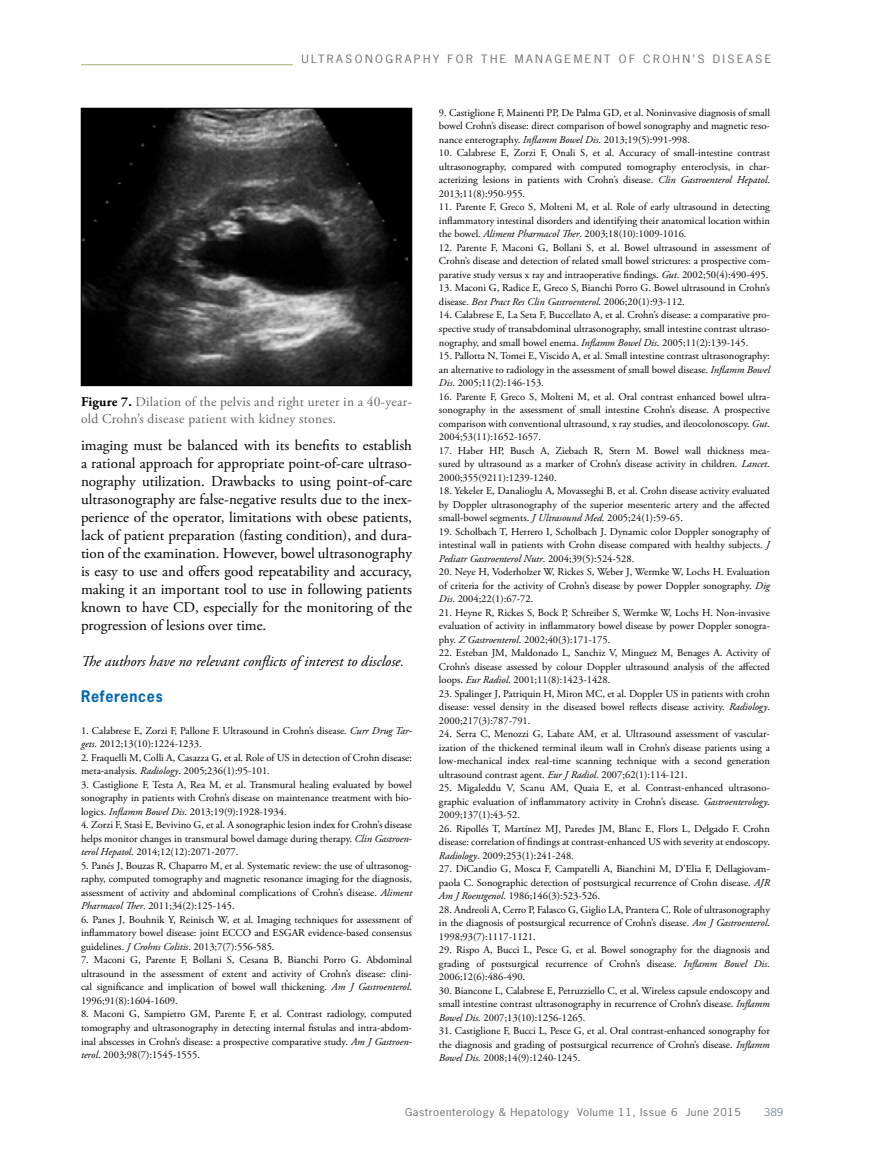
<style>
.page{position:relative;width:878px;height:1175px;background:#fff}
.page>*{position:absolute;margin:0;border:0;box-sizing:border-box;transform-origin:0 0}
.t1{font:15px/18px "Adobe Garamond Pro";color:#000;text-align:justify}
.t2{font:italic 15px "Adobe Garamond Pro";color:#000}
.t3{font:700 15px "News Gothic Std";letter-spacing:.05em;color:#0068ac;scale:.95 1}
.t4{font:13.5px/16.5px "Adobe Garamond Pro";letter-spacing:.02em;color:#636466}
.t5{font:10.8px "News Gothic Std";letter-spacing:.2em;color:#6d6e71;scale:1.11 1}
.t6{font:10.5px/13.5px "Adobe Garamond Pro";color:#000;text-align:justify}
.t7{font:10.2px "News Gothic Std";letter-spacing:.05em;color:#6d6e71;scale:1.11 1}
.t8{font:10.2px "News Gothic Std";color:#738ba5;scale:1.11 1}
.s1{font-weight:700;color:#000}
.s2{font-style:italic}
</style>
<div class="page">
<hr style="left:81px;top:64px;width:212px;height:1px;background:#a9b07b">
<img style="left:83px;top:110px;width:327px;height:274px">
<div style="left:81px;top:108px;width:331px;height:278px;border:1px solid #000"></div>
<p class="t5" style="left:301px;top:52px;width:425px">ULTRASONOGRAPHY FOR THE MANAGEMENT OF CROHN’S DISEASE</p>
<p class="t4" style="left:81px;top:394px;width:332px"><span class="s1">Figure 7.</span> Dilation of the pelvis and right ureter in a 40-year&shy;old Crohn’s disease patient with kidney stones.</p>
<p class="t1" style="left:81px;top:437px;width:332px">imaging must be balanced with its benefits to establish a rational approach for appropriate point-of-care ultraso&shy;nography utilization. Drawbacks to using point-of-care ultrasonography are false-negative results due to the inex&shy;perience of the operator, limitations with obese patients, lack of patient preparation (fasting condition), and dura&shy;tion of the examination. However, bowel ultrasonography is easy to use and offers good repeatability and accuracy, making it an important tool to use in following patients known to have CD, especially for the monitoring of the progression of lesions over time.</p>
<h1 class="t2" style="left:81px;top:652px;width:325px">The authors have no relevant conflicts of interest to disclose.</h1>
<h1 class="t3" style="left:81px;top:686px;width:87px">References</h1>
<p class="t6" style="left:81px;top:724px;width:332px">1. Calabrese E, Zorzi F, Pallone F. Ultrasound in Crohn’s disease. <span class="s2">Curr Drug Tar&shy;gets</span>. 2012;13(10):1224-1233.</p>
<p class="t6" style="left:81px;top:751px;width:332px">2. Fraquelli M, Colli A, Casazza G, et al. Role of US in detection of Crohn disease: meta-analysis. <span class="s2">Radiology</span>. 2005;236(1):95-101.</p>
<p class="t6" style="left:81px;top:778px;width:332px">3. Castiglione F, Testa A, Rea M, et al. Transmural healing evaluated by bowel sonography in patients with Crohn’s disease on maintenance treatment with bio&shy;logics. <span class="s2">Inflamm Bowel Dis</span>. 2013;19(9):1928-1934.</p>
<p class="t6" style="left:81px;top:818px;width:332px">4. Zorzi F, Stasi E, Bevivino G, et al. A sonographic lesion index for Crohn’s disease helps monitor changes in transmural bowel damage during therapy. <span class="s2">Clin Gastroen&shy;terol Hepatol</span>. 2014;12(12):2071-2077.</p>
<p class="t6" style="left:81px;top:859px;width:332px">5. Panés J, Bouzas R, Chaparro M, et al. Systematic review: the use of ultrasonog&shy;raphy, computed tomography and magnetic resonance imaging for the diagnosis, assessment of activity and abdominal complications of Crohn’s disease. <span class="s2">Aliment Pharmacol Ther</span>. 2011;34(2):125-145.</p>
<p class="t6" style="left:81px;top:913px;width:332px">6. Panes J, Bouhnik Y, Reinisch W, et al. Imaging techniques for assessment of inflammatory bowel disease: joint ECCO and ESGAR evidence-based consensus guidelines. <span class="s2">J Crohns Colitis</span>. 2013;7(7):556-585.</p>
<p class="t6" style="left:81px;top:953px;width:332px">7. Maconi G, Parente F, Bollani S, Cesana B, Bianchi Porro G. Abdominal ultrasound in the assessment of extent and activity of Crohn’s disease: clini&shy;cal significance and implication of bowel wall thickening. <span class="s2">Am J Gastroenterol</span>.<br>1996;91(8):1604-1609.</p>
<p class="t6" style="left:81px;top:1007px;width:332px">8. Maconi G, Sampietro GM, Parente F, et al. Contrast radiology, computed tomography and ultrasonography in detecting internal fistulas and intra-abdom&shy;inal abscesses in Crohn’s disease: a prospective comparative study. <span class="s2">Am J Gastroen&shy;terol</span>. 2003;98(7):1545-1555.</p>
<p class="t6" style="left:439px;top:106px;width:332px">9. Castiglione F, Mainenti PP, De Palma GD, et al. Noninvasive diagnosis of small bowel Crohn’s disease: direct comparison of bowel sonography and magnetic reso&shy;nance enterography. <span class="s2">Inflamm Bowel Dis</span>. 2013;19(5):991-998.</p>
<p class="t6" style="left:439px;top:147px;width:332px">10. Calabrese E, Zorzi F, Onali S, et al. Accuracy of small-intestine contrast ultrasonography, compared with computed tomography enteroclysis, in char&shy;acterizing lesions in patients with Crohn’s disease. <span class="s2">Clin Gastroenterol Hepatol</span>.<br>2013;11(8):950-955.</p>
<p class="t6" style="left:439px;top:201px;width:332px">11. Parente F, Greco S, Molteni M, et al. Role of early ultrasound in detecting inflammatory intestinal disorders and identifying their anatomical location within the bowel. <span class="s2">Aliment Pharmacol Ther</span>. 2003;18(10):1009-1016.</p>
<p class="t6" style="left:439px;top:241px;width:332px">12. Parente F, Maconi G, Bollani S, et al. Bowel ultrasound in assessment of Crohn’s disease and detection of related small bowel strictures: a prospective com&shy;parative study versus x ray and intraoperative findings. <span class="s2">Gut</span>. 2002;50(4):490-495.</p>
<p class="t6" style="left:439px;top:282px;width:332px">13. Maconi G, Radice E, Greco S, Bianchi Porro G. Bowel ultrasound in Crohn’s disease. <span class="s2">Best Pract Res Clin Gastroenterol</span>. 2006;20(1):93-112.</p>
<p class="t6" style="left:439px;top:309px;width:332px">14. Calabrese E, La Seta F, Buccellato A, et al. Crohn’s disease: a comparative pro&shy;spective study of transabdominal ultrasonography, small intestine contrast ultraso&shy;nography, and small bowel enema. <span class="s2">Inflamm Bowel Dis</span>. 2005;11(2):139-145.</p>
<p class="t6" style="left:439px;top:349px;width:332px">15. Pallotta N, Tomei E, Viscido A, et al. Small intestine contrast ultrasonography: an alternative to radiology in the assessment of small bowel disease. <span class="s2">Inflamm Bowel Dis</span>. 2005;11(2):146-153.</p>
<p class="t6" style="left:439px;top:390px;width:332px">16. Parente F, Greco S, Molteni M, et al. Oral contrast enhanced bowel ultra&shy;sonography in the assessment of small intestine Crohn’s disease. A prospective comparison with conventional ultrasound, x ray studies, and ileocolonoscopy. <span class="s2">Gut</span>.<br>2004;53(11):1652-1657.</p>
<p class="t6" style="left:439px;top:444px;width:332px">17. Haber HP, Busch A, Ziebach R, Stern M. Bowel wall thickness mea&shy;sured by ultrasound as a marker of Crohn’s disease activity in children. <span class="s2">Lancet</span>.<br>2000;355(9211):1239-1240.</p>
<p class="t6" style="left:439px;top:484px;width:332px">18. Yekeler E, Danalioglu A, Movasseghi B, et al. Crohn disease activity evaluated by Doppler ultrasonography of the superior mesenteric artery and the affected small-bowel segments. <span class="s2">J Ultrasound Med</span>. 2005;24(1):59-65.</p>
<p class="t6" style="left:439px;top:525px;width:332px">19. Scholbach T, Herrero I, Scholbach J. Dynamic color Doppler sonography of intestinal wall in patients with Crohn disease compared with healthy subjects. <span class="s2">J Pediatr Gastroenterol Nutr</span>. 2004;39(5):524-528.</p>
<p class="t6" style="left:439px;top:565px;width:332px">20. Neye H, Voderholzer W, Rickes S, Weber J, Wermke W, Lochs H. Evaluation of criteria for the activity of Crohn’s disease by power Doppler sonography. <span class="s2">Dig Dis</span>. 2004;22(1):67-72.</p>
<p class="t6" style="left:439px;top:606px;width:332px">21. Heyne R, Rickes S, Bock P, Schreiber S, Wermke W, Lochs H. Non-invasive evaluation of activity in inflammatory bowel disease by power Doppler sonogra&shy;phy. <span class="s2">Z Gastroenterol</span>. 2002;40(3):171-175.</p>
<p class="t6" style="left:439px;top:646px;width:332px">22. Esteban JM, Maldonado L, Sanchiz V, Minguez M, Benages A. Activity of Crohn’s disease assessed by colour Doppler ultrasound analysis of the affected loops. <span class="s2">Eur Radiol</span>. 2001;11(8):1423-1428.</p>
<p class="t6" style="left:439px;top:687px;width:332px">23. Spalinger J, Patriquin H, Miron MC, et al. Doppler US in patients with crohn disease: vessel density in the diseased bowel reflects disease activity. <span class="s2">Radiology</span>.<br>2000;217(3):787-791.</p>
<p class="t6" style="left:439px;top:727px;width:332px">24. Serra C, Menozzi G, Labate AM, et al. Ultrasound assessment of vascular&shy;ization of the thickened terminal ileum wall in Crohn’s disease patients using a low-mechanical index real-time scanning technique with a second generation ultrasound contrast agent. <span class="s2">Eur J Radiol</span>. 2007;62(1):114-121.</p>
<p class="t6" style="left:439px;top:781px;width:332px">25. Migaleddu V, Scanu AM, Quaia E, et al. Contrast-enhanced ultrasono&shy;graphic evaluation of inflammatory activity in Crohn’s disease. <span class="s2">Gastroenterology</span>.<br>2009;137(1):43-52.</p>
<p class="t6" style="left:439px;top:822px;width:332px">26. Ripollés T, Martínez MJ, Paredes JM, Blanc E, Flors L, Delgado F. Crohn disease: correlation of findings at contrast-enhanced US with severity at endoscopy.<br><span class="s2">Radiology</span>. 2009;253(1):241-248.</p>
<p class="t6" style="left:439px;top:862px;width:332px">27. DiCandio G, Mosca F, Campatelli A, Bianchini M, D’Elia F, Dellagiovam&shy;paola C. Sonographic detection of postsurgical recurrence of Crohn disease. <span class="s2">AJR Am J Roentgenol</span>. 1986;146(3):523-526.</p>
<p class="t6" style="left:439px;top:903px;width:332px">28. Andreoli A, Cerro P, Falasco G, Giglio LA, Prantera C. Role of ultrasonography in the diagnosis of postsurgical recurrence of Crohn’s disease. <span class="s2">Am J Gastroenterol</span>.<br>1998;93(7):1117-1121.</p>
<p class="t6" style="left:439px;top:943px;width:332px">29. Rispo A, Bucci L, Pesce G, et al. Bowel sonography for the diagnosis and grading of postsurgical recurrence of Crohn’s disease. <span class="s2">Inflamm Bowel Dis</span>.<br>2006;12(6):486-490.</p>
<p class="t6" style="left:439px;top:984px;width:332px">30. Biancone L, Calabrese E, Petruzziello C, et al. Wireless capsule endoscopy and small intestine contrast ultrasonography in recurrence of Crohn’s disease. <span class="s2">Inflamm Bowel Dis</span>. 2007;13(10):1256-1265.</p>
<p class="t6" style="left:439px;top:1024px;width:332px">31. Castiglione F, Bucci L, Pesce G, et al. Oral contrast-enhanced sonography for the diagnosis and grading of postsurgical recurrence of Crohn’s disease. <span class="s2">Inflamm Bowel Dis</span>. 2008;14(9):1240-1245.</p>
<p class="t7" style="left:405px;top:1105px;width:304px">Gastroenterology &amp; Hepatology Volume 11, Issue 6 June 2015</p>
<p class="t8" style="left:764px;top:1105px;width:19px">389</p>
</div>
